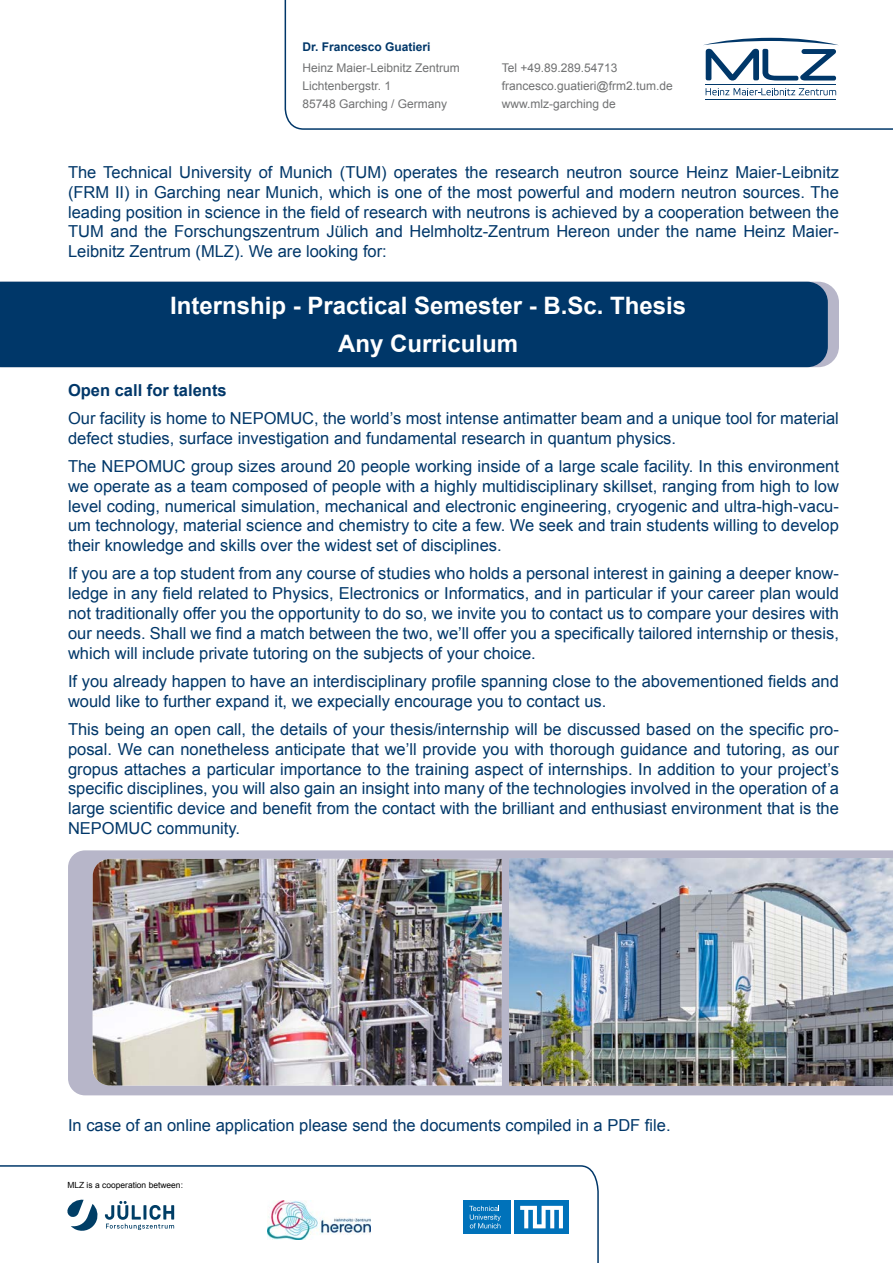
<style>
.page{position:relative;width:893px;height:1263px;background:#fff}
.page>*{position:absolute;margin:0;border:0;box-sizing:border-box;transform-origin:0 0}
.Titel_Weiß{font:700 24px "Arial";color:#fff}
.Fließtext_Anzeige{font:16.5px/19.8px "Arial";color:#003769;text-align:justify}
.Fließtext_Anzeige-2{font:700 16.5px "Arial";color:#003769}
.Fließtext{font:12px "Arial";color:#707172}
.Name{font:700 12px "Arial";color:#003769}
.t1{font:8.4px "Arial";color:#000}
</style>
<div class="page">
<svg style="left:68px;top:850px;width:825px;height:245px;background:#b8b7c8"></svg>
<div style="left:0;top:282px;width:828px;height:85px;background:#003769"></div>
<svg style="left:0;top:1165px;width:599px;height:98px"></svg>
<svg style="left:67px;top:1200px;width:107px;height:31px"></svg>
<div style="left:514px;top:1200px;width:55px;height:34px;background:#0072ba"></div>
<div style="left:463px;top:1200px;width:48px;height:34px;background:#0072ba"></div>
<svg style="left:520px;top:1206px;width:43px;height:22px"></svg>
<svg style="left:469px;top:1206px;width:32px;height:22px"></svg>
<img style="left:509px;top:859px;width:384px;height:226px">
<img style="left:267px;top:1200px;width:104px;height:40px">
<img style="left:93px;top:859px;width:409px;height:226px">
<svg style="left:284px;top:0;width:609px;height:130px"></svg>
<p class="Name" style="left:302px;top:39px;width:130px">Dr. Francesco Guatieri</p>
<p class="Fließtext" style="left:302px;top:60px;width:159px">Heinz Maier-Leibnitz Zentrum</p>
<p class="Fließtext" style="left:302px;top:78px;width:90px">Lichtenbergstr. 1</p>
<p class="Fließtext" style="left:302px;top:96px;width:146px">85748 Garching / Germany</p>
<p class="Fließtext" style="left:502px;top:60px;width:117px">Tel +49.89.289.54713</p>
<p class="Fließtext" style="left:502px;top:78px;width:172px">francesco.guatieri@frm2.tum.de</p>
<p class="Fließtext" style="left:502px;top:96px;width:116px">www.mlz-garching de</p>
<p class="Fließtext_Anzeige" style="left:68px;top:162px;width:772px">The Technical University of Munich (TUM) operates the research neutron source Heinz Maier-Leibnitz (FRM II) in Garching near Munich, which is one of the most powerful and modern neutron sources. The leading position in science in the field of research with neutrons is achieved by a cooperation between the TUM and the Forschungszentrum Jülich and Helmholtz-Zentrum Hereon under the name Heinz Maier-Leibnitz Zentrum (MLZ). We are looking for:</p>
<p class="Titel_Weiß" style="left:170px;top:290px;width:518px">Internship - Practical Semester - B.Sc. Thesis</p>
<p class="Titel_Weiß" style="left:338px;top:328px;width:182px">Any Curriculum</p>
<p class="Fließtext_Anzeige-2" style="left:68px;top:379px;width:160px">Open call for talents</p>
<p class="Fließtext_Anzeige" style="left:68px;top:408px;width:772px">Our facility is home to NEPOMUC, the world’s most intense antimatter beam and a unique tool for material defect studies, surface investigation and fundamental research in quantum physics.</p>
<p class="Fließtext_Anzeige" style="left:68px;top:456px;width:772px">The NEPOMUC group sizes around 20 people working inside of a large scale facility. In this environment we operate as a team composed of people with a highly multidisciplinary skillset, ranging from high to low level coding, numerical simulation, mechanical and electronic engineering, cryogenic and ultra-high-vacu&shy;um technology, material science and chemistry to cite a few. We seek and train students willing to develop their knowledge and skills over the widest set of disciplines.</p>
<p class="Fließtext_Anzeige" style="left:68px;top:564px;width:772px">If you are a top student from any course of studies who holds a personal interest in gaining a deeper know&shy;ledge in any field related to Physics, Electronics or Informatics, and in particular if your career plan would not traditionally offer you the opportunity to do so, we invite you to contact us to compare your desires with our needs. Shall we find a match between the two, we’ll offer you a specifically tailored internship or thesis, which will include private tutoring on the subjects of your choice.</p>
<p class="Fließtext_Anzeige" style="left:68px;top:671px;width:772px">If you already happen to have an interdisciplinary profile spanning close to the abovementioned fields and would like to further expand it, we expecially encourage you to contact us.</p>
<p class="Fließtext_Anzeige" style="left:68px;top:719px;width:772px">This being an open call, the details of your thesis/internship will be discussed based on the specific pro&shy;posal. We can nonetheless anticipate that we’ll provide you with thorough guidance and tutoring, as our gropus attaches a particular importance to the training aspect of internships. In addition to your project’s specific disciplines, you will also gain an insight into many of the technologies involved in the operation of a large scientific device and benefit from the contact with the brilliant and enthusiast environment that is the NEPOMUC community.</p>
<p class="Fließtext_Anzeige" style="left:68px;top:1115px;width:604px">In case of an online application please send the documents compiled in a PDF file.</p>
<p class="t1" style="left:67px;top:1180px;width:117px">MLZ is a cooperation between:</p>
</div>
